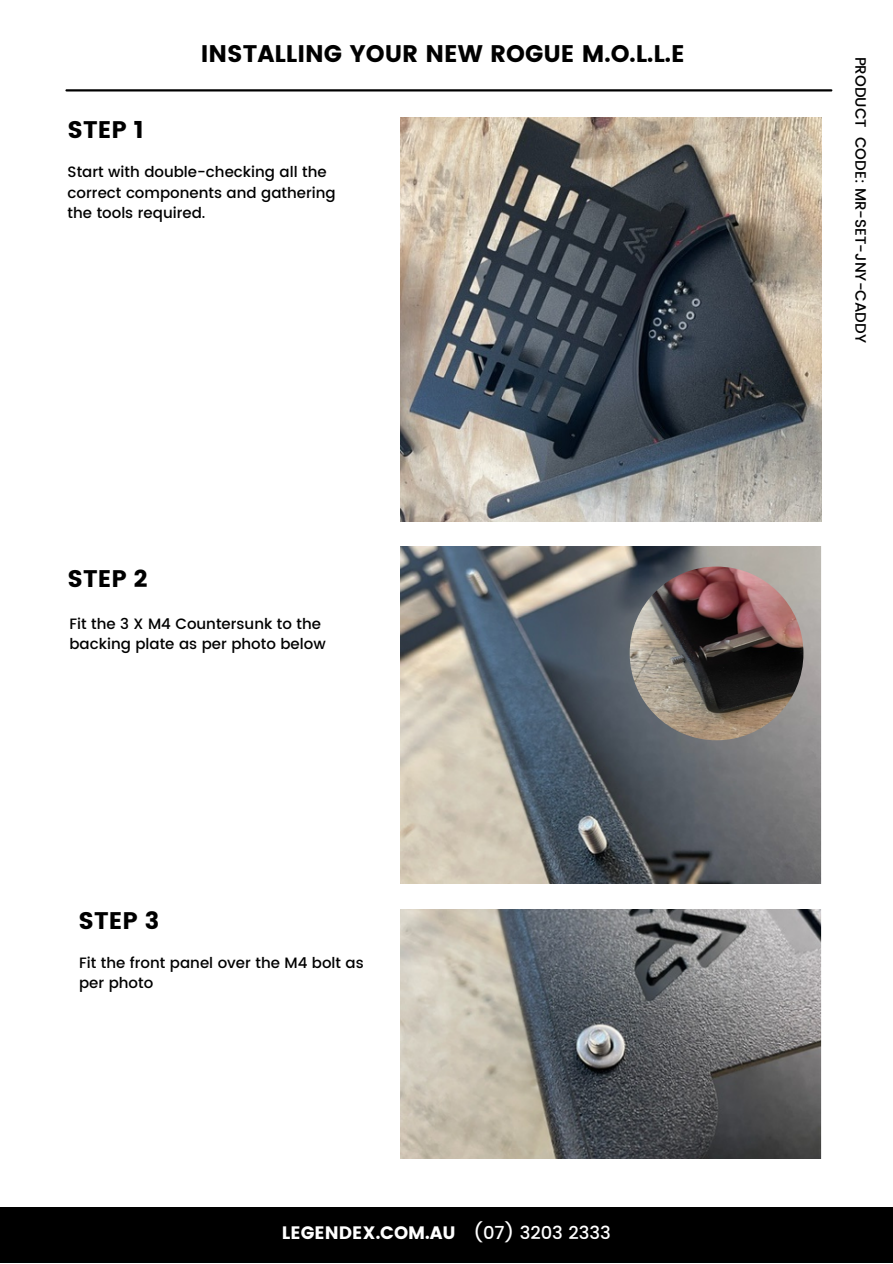
<style>
.page{position:relative;width:893px;height:1264px;background:#fff}
.page>*{position:absolute;margin:0;border:0;box-sizing:border-box;transform-origin:0 0}
.t1{font:24px "Poppins";color:#000}
.t2{font:18px "Poppins";color:#fff}
.t3{font:500 15px/20.2px "Poppins";color:#000}
.s1{font-weight:500}
</style>
<div class="page">
<div style="left:0;top:1207px;width:892px;height:55px;background:#000"></div>
<hr style="left:66px;top:89px;width:765px;height:2px;background:#000">
<img style="left:400px;top:117px;width:421px;height:404px">
<img style="left:400px;top:547px;width:421px;height:336px">
<img style="left:629px;top:566px;width:174px;height:174px;border-radius:50%">
<img style="left:400px;top:909px;width:421px;height:249px">
<h1 class="t1" style="left:68px;top:115px;width:78px">STEP 1</h1>
<h1 class="t1" style="left:201px;top:40px;width:485px">INSTALLING YOUR NEW ROGUE M.O.L.L.E</h1>
<p class="t3" style="left:68px;top:162px;width:269px">Start with double-checking all the correct components and gathering the tools required.</p>
<h1 class="t1" style="left:68px;top:565px;width:81px">STEP 2</h1>
<p class="t3" style="left:69px;top:613px;width:258px">Fit the 3 X M4 Countersunk to the backing plate as per photo below</p>
<h1 class="t1" style="left:79px;top:907px;width:82px">STEP 3</h1>
<p class="t3" style="left:79px;top:952px;width:286px">Fit the front panel over the M4 bolt as per photo</p>
<p class="t2" style="left:282px;top:1222px;width:330px">LEGENDEX.COM.AU <span class="s1">(07) 3203 2333</span></p>
<p class="t3" style="left:870px;top:57px;width:287px;rotate:90deg">PRODUCT CODE: MR-SET-JNY-CADDY</p>
</div>
